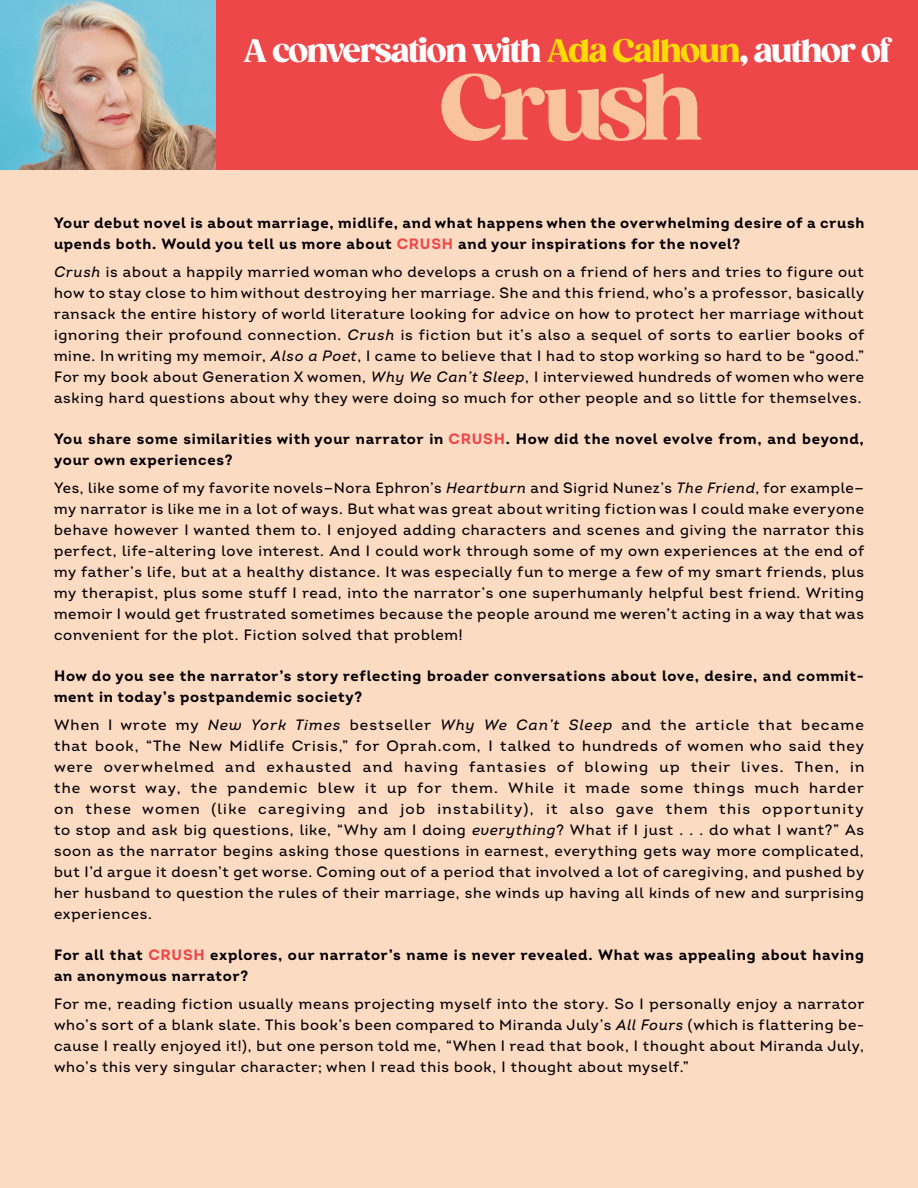
<style>
.page{position:relative;width:918px;height:1188px;background:#fcdbc3}
.page>*{position:absolute;margin:0;border:0;box-sizing:border-box;transform-origin:0 0}
.t1{font:900 90px "Gazpacho";letter-spacing:-.05em;color:#f9c39e}
.t2{font:900 31.5px "Gazpacho";letter-spacing:-.04em;color:#fff}
.t3{font:500 15px/21px "Intro";letter-spacing:.05em;color:#040005;text-align:justify}
.t4{font:700 15px/21px "Intro";letter-spacing:.05em;color:#040005}
.s1{color:#fedb04}
.s2{color:#ed4749}
.s3{font-style:italic}
</style>
<div class="page">
<div style="left:0;top:0;width:918px;height:170px;background:#ed4749"></div>
<img style="left:0;top:0;width:216px;height:170px">
<h2 class="t2" style="left:243px;top:31px;width:649px">A conversation with <span class="s1">Ada Calhoun</span>, author of</h2>
<h1 class="t1" style="left:440px;top:53px;width:264px">Crush</h1>
<p class="t4" style="left:54px;top:212px;width:812px">Your debut novel is about marriage, midlife, and what happens when the overwhelming desire of a crush upends both. Would you tell us more about <span class="s2">CRUSH</span> and your inspirations for the novel?</p>
<p class="t3" style="left:54px;top:261px;width:812px"><span class="s3">Crush</span> is about a happily married woman who develops a crush on a friend of hers and tries to figure out how to stay close to him without destroying her marriage. She and this friend, who’s a professor, basically ransack the entire history of world literature looking for advice on how to protect her marriage without ignoring their profound connection. <span class="s3">Crush</span> is fiction but it’s also a sequel of sorts to earlier books of mine. In writing my memoir, <span class="s3">Also a Poet</span>, I came to believe that I had to stop working so hard to be “good.” For my book about Generation X women, <span class="s3">Why We Can’t Sleep</span>, I interviewed hundreds of women who were asking hard questions about why they were doing so much for other people and so little for themselves.</p>
<p class="t4" style="left:54px;top:428px;width:811px">You share some similarities with your narrator in <span class="s2">CRUSH</span>. How did the novel evolve from, and beyond, your own experiences?</p>
<p class="t3" style="left:54px;top:477px;width:812px">Yes, like some of my favorite novels—Nora Ephron’s <span class="s3">Heartburn</span> and Sigrid Nunez’s <span class="s3">The Friend</span>, for example— my narrator is like me in a lot of ways. But what was great about writing fiction was I could make everyone behave however I wanted them to. I enjoyed adding characters and scenes and giving the narrator this perfect, life-altering love interest. And I could work through some of my own experiences at the end of my father’s life, but at a healthy distance. It was especially fun to merge a few of my smart friends, plus my therapist, plus some stuff I read, into the narrator’s one superhumanly helpful best friend. Writing memoir I would get frustrated sometimes because the people around me weren’t acting in a way that was convenient for the plot. Fiction solved that problem!</p>
<p class="t4" style="left:54px;top:665px;width:811px">How do you see the narrator’s story reflecting broader conversations about love, desire, and commit&shy;ment in today’s postpandemic society?</p>
<p class="t3" style="left:54px;top:714px;width:812px">When I wrote my <span class="s3">New York Times</span> bestseller <span class="s3">Why We Can’t Sleep</span> and the article that became that book, “The New Midlife Crisis,” for Oprah.com, I talked to hundreds of women who said they were overwhelmed and exhausted and having fantasies of blowing up their lives. Then, in the worst way, the pandemic blew it up for them. While it made some things much harder on these women (like caregiving and job instability), it also gave them this opportunity to stop and ask big questions, like, “Why am I doing <span class="s3">everything</span>? What if I just . . . do what I want?” As soon as the narrator begins asking those questions in earnest, everything gets way more complicated, but I’d argue it doesn’t get worse. Coming out of a period that involved a lot of caregiving, and pushed by her husband to question the rules of their marriage, she winds up having all kinds of new and surprising experiences.</p>
<p class="t4" style="left:54px;top:944px;width:811px">For all that <span class="s2">CRUSH</span> explores, our narrator’s name is never revealed. What was appealing about having an anonymous narrator?</p>
<p class="t3" style="left:54px;top:993px;width:812px">For me, reading fiction usually means projecting myself into the story. So I personally enjoy a narrator who’s sort of a blank slate. This book’s been compared to Miranda July’s <span class="s3">All Fours</span> (which is flattering be&shy;cause I really enjoyed it!), but one person told me, “When I read that book, I thought about Miranda July, who’s this very singular character; when I read this book, I thought about myself.”</p>
</div>
